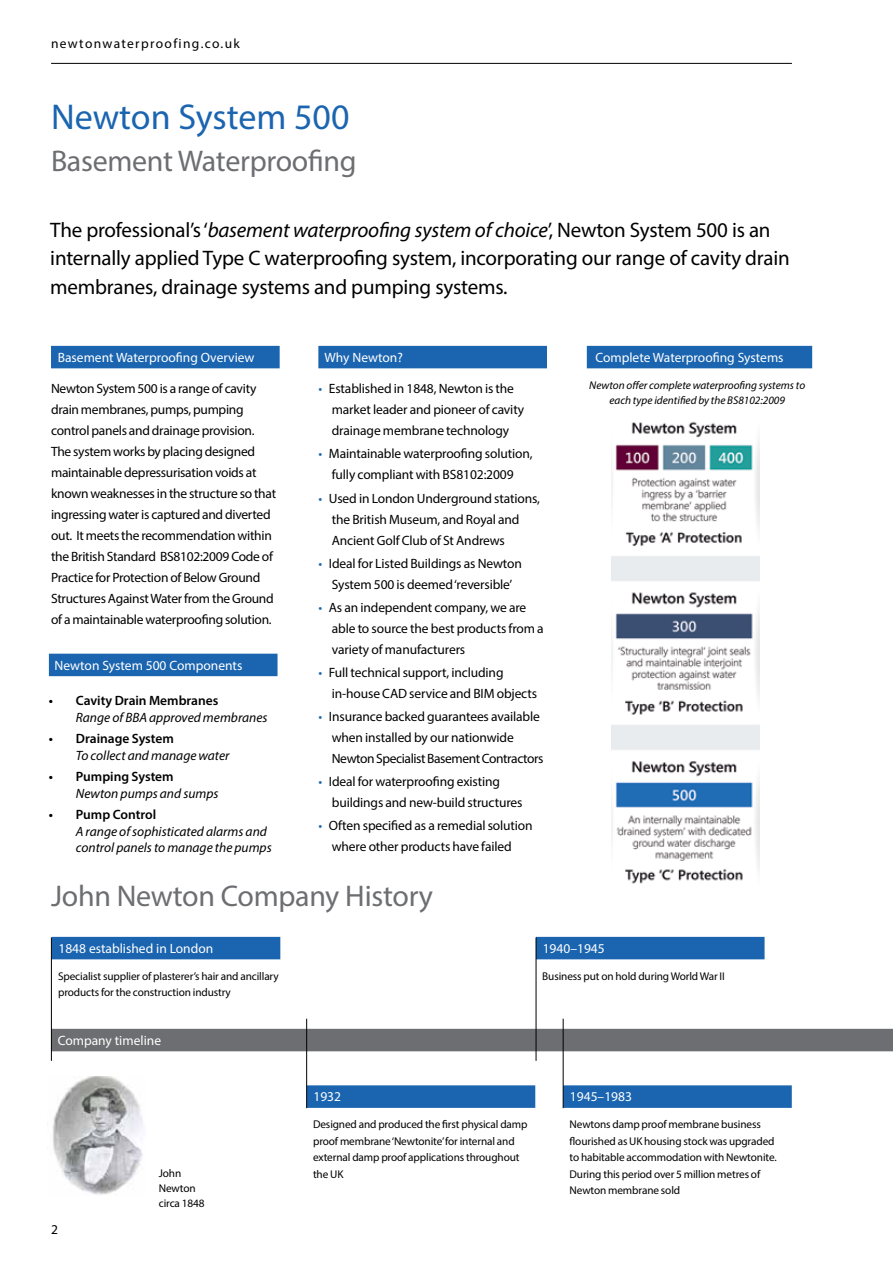
<style>
.page{position:relative;width:893px;height:1263px;background:#fff}
.page>*{position:absolute;margin:0;border:0;box-sizing:border-box;transform-origin:0 0}
.t1{font:36px "Myriad Pro";color:#1b65b0}
.t2{font:30px "Myriad Pro";letter-spacing:-.01em;color:#6d6e71}
.t3{font:21px/28.5px "Myriad Pro";letter-spacing:-.01em;color:#000}
.t4{font:13.5px/21px "Myriad Pro";letter-spacing:-.01em;color:#000}
.t5{font:13.5px "Myriad Pro";color:#fff}
.t6{font:italic 13.5px/16.5px "Myriad Pro";color:#000}
.t7{font:600 13.5px "Myriad Pro";color:#000}
.t8{font:13.5px "Myriad Pro";letter-spacing:.1em;color:#000}
.t9{font:11.25px/16.5px "Myriad Pro";letter-spacing:-.01em;color:#000}
.t10{font:italic 11.25px/15px "Myriad Pro";color:#000;text-align:center}
.s1{font-style:italic}
.s2{color:#1b65b0}
</style>
<div class="page">
<div style="left:51px;top:1029px;width:842px;height:22px;background:#6d6e71"></div>
<div style="left:307px;top:1085px;width:228px;height:23px;background:#1b65b0"></div>
<div style="left:536px;top:937px;width:229px;height:22px;background:#1b65b0"></div>
<div style="left:563px;top:1085px;width:229px;height:23px;background:#1b65b0"></div>
<div style="left:52px;top:937px;width:228px;height:22px;background:#1b65b0"></div>
<hr style="left:51px;top:937px;width:1px;height:124px;background:#000">
<hr style="left:306px;top:1019px;width:1px;height:89px;background:#000">
<hr style="left:536px;top:937px;width:1px;height:124px;background:#000">
<hr style="left:563px;top:1019px;width:1px;height:89px;background:#000">
<img style="left:52px;top:1077px;width:91px;height:118px">
<div style="left:51px;top:346px;width:229px;height:22px;background:#1b65b0"></div>
<div style="left:318px;top:346px;width:229px;height:22px;background:#1b65b0"></div>
<hr style="left:51px;top:63px;width:741px;height:1px;background:#000">
<div style="left:49px;top:654px;width:229px;height:22px;background:#1b65b0"></div>
<img style="left:611px;top:421px;width:149px;height:463px">
<div style="left:587px;top:346px;width:225px;height:22px;background:#1b65b0"></div>
<p class="t8" style="left:51px;top:36px;width:190px">newtonwaterproofing.co.uk</p>
<h1 class="t1" style="left:51px;top:95px;width:300px">Newton System 500</h1>
<h2 class="t2" style="left:51px;top:142px;width:307px">Basement Waterproofing</h2>
<h3 class="t3" style="left:50px;top:215px;width:741px">The professional’s ‘<span class="s1">basement waterproofing system of choice</span>’, Newton System 500 is an internally applied Type C waterproofing system, incorporating our range of cavity drain membranes, drainage systems and pumping systems.</h3>
<p class="t5" style="left:58px;top:349px;width:198px">Basement Waterproofing Overview</p>
<p class="t4" style="left:51px;top:378px;width:227px">Newton System 500 is a range of cavity drain membranes, pumps, pumping control panels and drainage provision.<br>The system works by placing designed maintainable depressurisation voids at known weaknesses in the structure so that ingressing water is captured and diverted out. It meets the recommendation within the British Standard BS8102:2009 Code of Practice for Protection of Below Ground Structures Against Water from the Ground of a maintainable waterproofing solution.</p>
<p class="t5" style="left:325px;top:349px;width:80px">Why Newton?</p>
<p class="t4" style="left:332px;top:378px;width:194px;text-indent:-13px"><span class="s2">•</span> Established in 1848, Newton is the market leader and pioneer of cavity drainage membrane technology</p>
<p class="t4" style="left:318px;top:443px;width:216px;text-align:center"><span class="s2">•</span> Maintainable waterproofing solution, fully compliant with BS8102:2009</p>
<p class="t4" style="left:332px;top:487px;width:210px;text-indent:-13px"><span class="s2">•</span> Used in London Underground stations, the British Museum, and Royal and<br>Ancient Golf Club of St Andrews</p>
<p class="t4" style="left:318px;top:552px;width:205px;text-align:center"><span class="s2">•</span> Ideal for Listed Buildings as Newton<br>System 500 is deemed ‘reversible’</p>
<p class="t4" style="left:332px;top:597px;width:213px;text-indent:-13px"><span class="s2">•</span> As an independent company, we are able to source the best products from a variety of manufacturers</p>
<p class="t4" style="left:332px;top:662px;width:207px;text-indent:-13px"><span class="s2">•</span> Full technical support, including in-house CAD service and BIM objects</p>
<p class="t4" style="left:332px;top:706px;width:213px;text-indent:-13px"><span class="s2">•</span> Insurance backed guarantees available when installed by our nationwide<br>Newton Specialist Basement Contractors</p>
<p class="t4" style="left:332px;top:771px;width:192px;text-indent:-13px"><span class="s2">•</span> Ideal for waterproofing existing buildings and new-build structures</p>
<p class="t4" style="left:318px;top:815px;width:216px;text-align:center"><span class="s2">•</span> Often specified as a remedial solution where other products have failed</p>
<h2 class="t2" style="left:51px;top:877px;width:384px">John Newton Company History</h2>
<p class="t5" style="left:55px;top:657px;width:189px">Newton System 500 Components</p>
<p class="t7" style="left:49px;top:692px;width:171px">• Cavity Drain Membranes</p>
<p class="t6" style="left:76px;top:709px;width:193px">Range of BBA approved membranes</p>
<p class="t7" style="left:49px;top:730px;width:127px">• Drainage System</p>
<p class="t6" style="left:76px;top:747px;width:155px">To collect and manage water</p>
<p class="t7" style="left:49px;top:768px;width:126px">• Pumping System</p>
<p class="t6" style="left:76px;top:785px;width:144px">Newton pumps and sumps</p>
<p class="t7" style="left:49px;top:806px;width:109px">• Pump Control</p>
<p class="t6" style="left:76px;top:823px;width:197px">A range of sophisticated alarms and control panels to manage the pumps</p>
<p class="t5" style="left:595px;top:349px;width:190px">Complete Waterproofing Systems</p>
<p class="t10" style="left:589px;top:378px;width:217px">Newton offer complete waterproofing systems to each type identified by the BS8102:2009</p>
<p class="t5" style="left:58px;top:940px;width:156px">1848 established in London</p>
<p class="t9" style="left:58px;top:967px;width:222px">Specialist supplier of plasterer’s hair and ancillary products for the construction industry</p>
<p class="t5" style="left:58px;top:1032px;width:105px">Company timeline</p>
<p class="t4" style="left:51px;top:1218px;width:8px">2</p>
<p class="t9" style="left:159px;top:1166px;width:47px;line-height:15px">John<br>Newton circa 1848</p>
<p class="t5" style="left:543px;top:940px;width:64px">1940–1945</p>
<p class="t9" style="left:542px;top:967px;width:184px">Business put on hold during World War II</p>
<p class="t5" style="left:313px;top:1088px;width:29px">1932</p>
<p class="t9" style="left:313px;top:1116px;width:216px">Designed and produced the first physical damp proof membrane ‘Newtonite’ for internal and external damp proof applications throughout the UK</p>
<p class="t5" style="left:570px;top:1088px;width:64px">1945–1983</p>
<p class="t9" style="left:569px;top:1116px;width:209px">Newtons damp proof membrane business flourished as UK housing stock was upgraded to habitable accommodation with Newtonite.<br>During this period over 5 million metres of Newton membrane sold</p>
</div>
